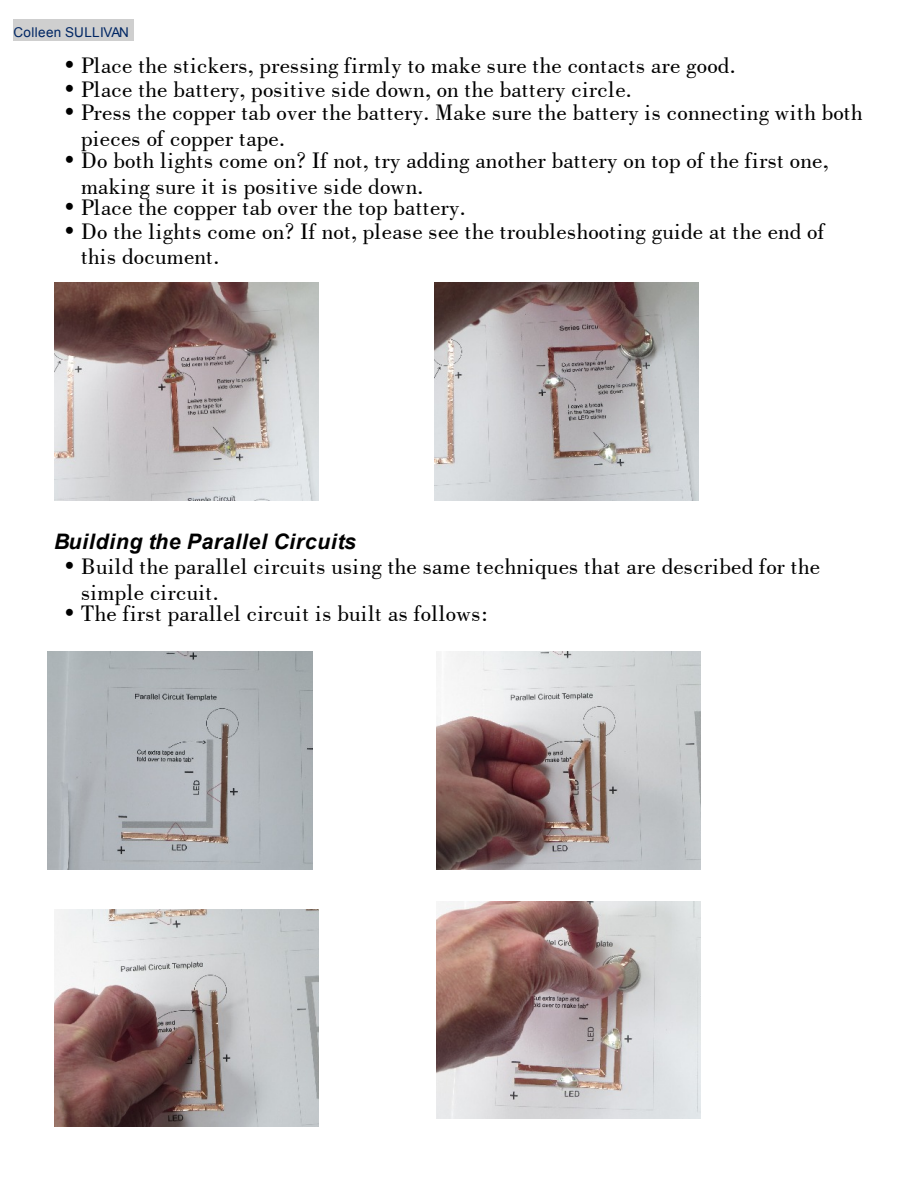
<style>
.page{position:relative;width:918px;height:1188px;background:#fff}
.page>*{position:absolute;margin:0;border:0;box-sizing:border-box;transform-origin:0 0}
.t1{font:23.7px/25.8px "Bodoni BT";letter-spacing:.01em;color:#000}
.t2{font:italic 700 21.3px "Arial";letter-spacing:.025em;color:#000}
.t3{font:13.5px "Arial";letter-spacing:.025em;color:#002664}
</style>
<div class="page">
<img style="left:54px;top:283px;width:264px;height:217px">
<img style="left:434px;top:283px;width:264px;height:217px">
<div style="left:14px;top:19px;width:120px;height:21px;background:#cfcfcf"></div>
<img style="left:48px;top:652px;width:264px;height:217px">
<img style="left:436px;top:652px;width:264px;height:217px">
<img style="left:54px;top:909px;width:264px;height:217px">
<img style="left:436px;top:902px;width:264px;height:217px">
<p class="t3" style="left:14px;top:27px;width:117px">Colleen SULLIVAN</p>
<p class="t1" style="left:64px;top:54px;width:673px">• Place the stickers, pressing firmly to make sure the contacts are good.</p>
<p class="t1" style="left:64px;top:78px;width:569px">• Place the battery, positive side down, on the battery circle.</p>
<p class="t1" style="left:81px;top:101px;width:783px;text-indent:-17px">• Press the copper tab over the battery. Make sure the battery is connecting with both pieces of copper tape.</p>
<p class="t1" style="left:81px;top:149px;width:749px;text-indent:-17px">• Do both lights come on? If not, try adding another battery on top of the first one, making sure it is positive side down.</p>
<p class="t1" style="left:64px;top:196px;width:403px">• Place the copper tab over the top battery.</p>
<p class="t1" style="left:81px;top:219px;width:745px;text-indent:-17px">• Do the lights come on? If not, please see the troubleshooting guide at the end of this document.</p>
<p class="t2" style="left:54px;top:533px;width:304px">Building the Parallel Circuits</p>
<p class="t1" style="left:81px;top:555px;width:741px;text-indent:-17px">• Build the parallel circuits using the same techniques that are described for the simple circuit.</p>
<p class="t1" style="left:64px;top:602px;width:425px">• The first parallel circuit is built as follows:</p>
</div>
